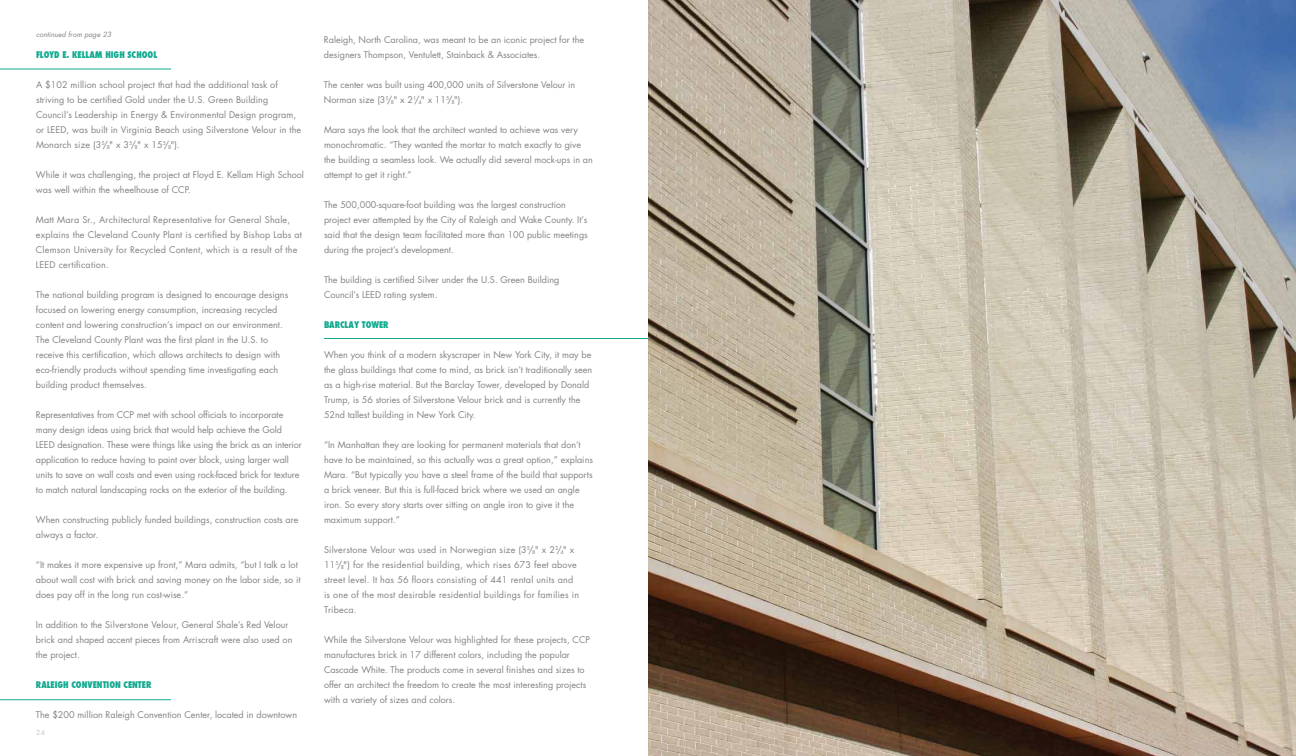
<style>
.page{position:relative;width:1296px;height:756px;background:#fff}
.page>*{position:absolute;margin:0;border:0;box-sizing:border-box;transform-origin:0 0}
.t1{font:9px/15px "Futura";color:#808285}
.t2{font:9px/15px "Futura";letter-spacing:.02em;color:#808285}
.t3{font:800 condensed 9px "Futura";color:#13aa90}
.t4{font:italic 7px "Futura";letter-spacing:.01em;color:#808285}
.t5{font:7px "Futura";color:#c9cacc}
</style>
<div class="page">
<hr style="left:0;top:68px;width:171px;height:1px;background:#13aa90">
<hr style="left:0;top:699px;width:171px;height:1px;background:#13aa90">
<hr style="left:324px;top:338px;width:324px;height:1px;background:#13aa90">
<img style="left:648px;top:0;width:648px;height:756px">
<p class="t4" style="left:36px;top:29px;width:77px">continued from page 23</p>
<p class="t3" style="left:36px;top:48px;width:123px">FLOYD E. KELLAM HIGH SCHOOL</p>
<p class="t1" style="left:36px;top:77px;width:267px">A $102 million school project that had the additional task of striving to be certified Gold under the U.S. Green Building Council’s Leadership in Energy &amp; Environmental Design program, or LEED, was built in Virginia Beach using Silverstone Velour in the Monarch size (3<sup>5</sup>/<sub>8</sub>" x 3<sup>5</sup>/<sub>8</sub>" x 15<sup>5</sup>/<sub>8</sub>").</p>
<p class="t1" style="left:36px;top:167px;width:270px">While it was challenging, the project at Floyd E. Kellam High School was well within the wheelhouse of CCP.</p>
<p class="t2" style="left:36px;top:212px;width:268px">Matt Mara Sr., Architectural Representative for General Shale, explains the Cleveland County Plant is certified by Bishop Labs at Clemson University for Recycled Content, which is a result of the LEED certification.</p>
<p class="t1" style="left:36px;top:287px;width:254px">The national building program is designed to encourage designs focused on lowering energy consumption, increasing recycled content and lowering construction’s impact on our environment.<br>The Cleveland County Plant was the first plant in the U.S. to receive this certification, which allows architects to design with eco-friendly products without spending time investigating each building product themselves.</p>
<p class="t1" style="left:36px;top:407px;width:267px">Representatives from CCP met with school officials to incorporate many design ideas using brick that would help achieve the Gold LEED designation. These were things like using the brick as an interior application to reduce having to paint over block, using larger wall units to save on wall costs and even using rock-faced brick for texture to match natural landscaping rocks on the exterior of the building.</p>
<p class="t1" style="left:36px;top:512px;width:264px">When constructing publicly funded buildings, construction costs are always a factor.</p>
<p class="t1" style="left:36px;top:557px;width:266px">“It makes it more expensive up front,” Mara admits, “but I talk a lot about wall cost with brick and saving money on the labor side, so it does pay off in the long run cost-wise.”</p>
<p class="t1" style="left:36px;top:617px;width:258px">In addition to the Silverstone Velour, General Shale’s Red Velour brick and shaped accent pieces from Arriscraft were also used on the project.</p>
<p class="t3" style="left:36px;top:678px;width:117px">RALEIGH CONVENTION CENTER</p>
<p class="t1" style="left:36px;top:707px;width:263px">The $200 million Raleigh Convention Center, located in downtown</p>
<p class="t5" style="left:36px;top:728px;width:10px">24</p>
<p class="t1" style="left:324px;top:32px;width:262px">Raleigh, North Carolina, was meant to be an iconic project for the designers Thompson, Ventulett, Stainback &amp; Associates.</p>
<p class="t1" style="left:324px;top:77px;width:253px">The center was built using 400,000 units of Silverstone Velour in<br>Norman size (3<sup>5</sup>/<sub>8</sub>" x 2<sup>1</sup>/<sub>4</sub>" x 11<sup>5</sup>/<sub>8</sub>").</p>
<p class="t1" style="left:324px;top:122px;width:270px">Mara says the look that the architect wanted to achieve was very monochromatic. “They wanted the mortar to match exactly to give the building a seamless look. We actually did several mock-ups in an attempt to get it right.”</p>
<p class="t1" style="left:324px;top:197px;width:265px">The 500,000-square-foot building was the largest construction project ever attempted by the City of Raleigh and Wake County. It’s said that the design team facilitated more than 100 public meetings during the project’s development.</p>
<p class="t1" style="left:324px;top:272px;width:237px">The building is certified Silver under the U.S. Green Building<br>Council’s LEED rating system.</p>
<p class="t3" style="left:324px;top:319px;width:66px">BARCLAY TOWER</p>
<p class="t1" style="left:324px;top:347px;width:270px">When you think of a modern skyscraper in New York City, it may be the glass buildings that come to mind, as brick isn’t traditionally seen as a high-rise material. But the Barclay Tower, developed by Donald Trump, is 56 stories of Silverstone Velour brick and is currently the 52nd tallest building in New York City.</p>
<p class="t1" style="left:324px;top:437px;width:271px">“In Manhattan they are looking for permanent materials that don’t have to be maintained, so this actually was a great option,” explains Mara. “But typically you have a steel frame of the build that supports a brick veneer. But this is full-faced brick where we used an angle iron. So every story starts over sitting on angle iron to give it the maximum support.”</p>
<p class="t2" style="left:324px;top:542px;width:257px">Silverstone Velour was used in Norwegian size (3<sup>5</sup>/<sub>8</sub>" x 2<sup>3</sup>/<sub>4</sub>" x 11<sup>5</sup>/<sub>8</sub>") for the residential building, which rises 673 feet above street level. It has 56 floors consisting of 441 rental units and is one of the most desirable residential buildings for families in Tribeca.</p>
<p class="t1" style="left:324px;top:632px;width:268px">While the Silverstone Velour was highlighted for these projects, CCP manufactures brick in 17 different colors, including the popular Cascade White. The products come in several finishes and sizes to offer an architect the freedom to create the most interesting projects with a variety of sizes and colors.</p>
</div>
